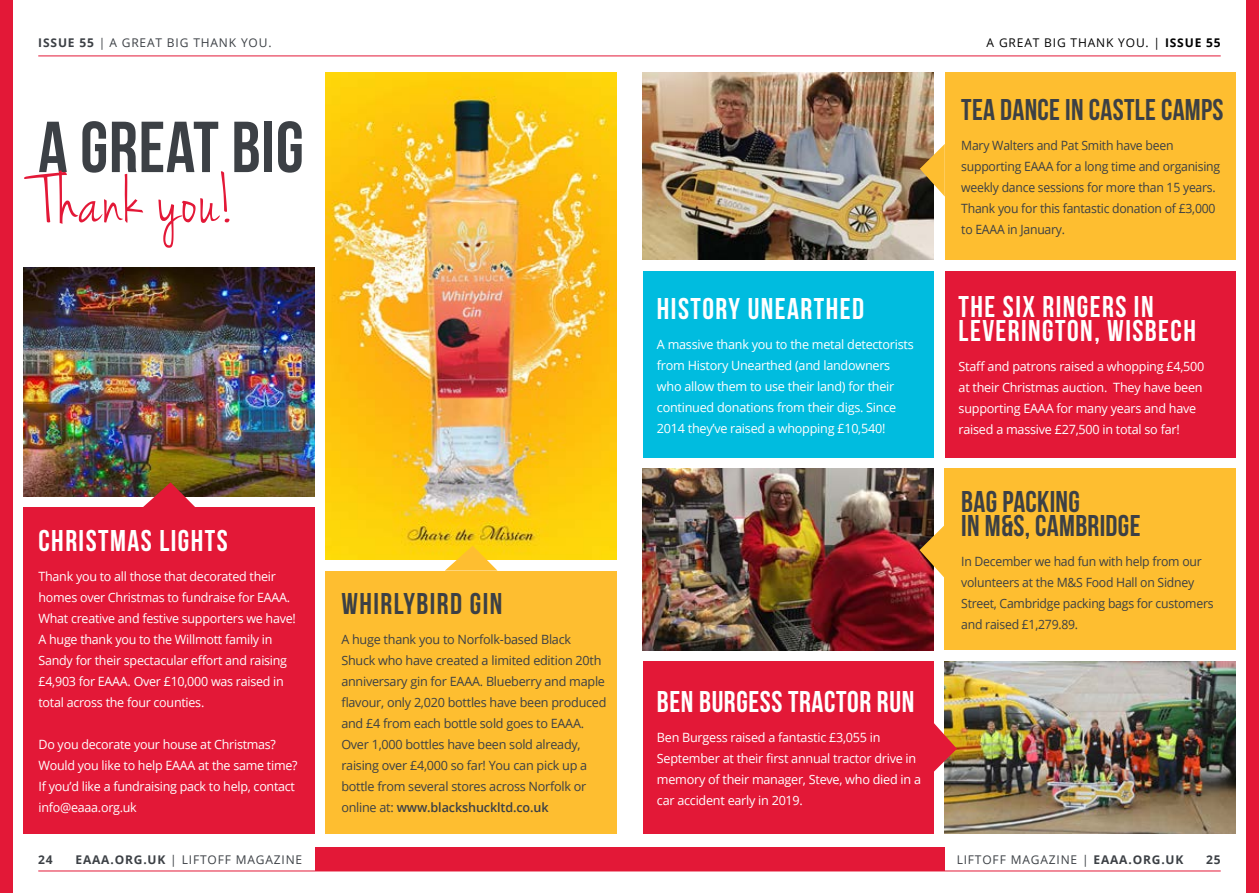
<style>
.page{position:relative;width:1259px;height:893px;background:#fff}
.page>*{position:absolute;margin:0;border:0;box-sizing:border-box;transform-origin:0 0}
.t1{font:700 72px "Bebas Neue";letter-spacing:.01em;color:#3c4045}
.t2{font:72px "Jenna Sue";letter-spacing:.03em;color:#e31837}
.t3{font:700 30px/24px "Bebas Neue";letter-spacing:.05em;color:#fff}
.t4{font:700 30px/24px "Bebas Neue";letter-spacing:.01em;color:#3c4045}
.t5{font:700 30px "Bebas Neue";letter-spacing:.02em;color:#fff}
.t6{font:700 30px "Bebas Neue";letter-spacing:.05em;color:#3c4045}
.t7{font:12.75px/21px "Open Sans";letter-spacing:-.02em;color:#fff}
.t8{font:12.75px/21px "Open Sans";letter-spacing:-.02em;color:#3c4045}
.t9{font:12.75px/21px "Open Sans";letter-spacing:-.02em;color:#3c4045;scale:.96 1}
.t10{font:12px "Open Sans";letter-spacing:.07em;color:#3c4045}
.t11{font:12px "Open Sans";letter-spacing:.07em;color:#000}
.t12{font:700 12px "Open Sans";color:#3c4045}
.s1{font-weight:700}
.s2{font-weight:600}
</style>
<div class="page">
<img style="left:944px;top:661px;width:291px;height:172px">
<hr style="left:38px;top:56px;width:1182px;height:1px;background:#e31837">
<div style="left:0;top:0;width:13px;height:893px;background:#e31837"></div>
<div style="left:1246px;top:0;width:13px;height:893px;background:#e31837"></div>
<img style="left:642px;top:72px;width:291px;height:188px">
<img style="left:642px;top:469px;width:291px;height:181px">
<div style="left:325px;top:571px;width:292px;height:262px;background:#febe30"></div>
<div style="left:944px;top:72px;width:291px;height:188px;background:#febe30"></div>
<div style="left:944px;top:469px;width:291px;height:181px;background:#febe30"></div>
<img style="left:23px;top:268px;width:292px;height:229px">
<svg style="left:143px;top:482px;width:52px;height:25px"></svg>
<div style="left:23px;top:507px;width:292px;height:326px;background:#e31837"></div>
<svg style="left:920px;top:144px;width:24px;height:53px"></svg>
<svg style="left:919px;top:525px;width:25px;height:53px"></svg>
<div style="left:643px;top:271px;width:291px;height:187px;background:#00bcdf"></div>
<div style="left:944px;top:271px;width:291px;height:187px;background:#e31837"></div>
<div style="left:643px;top:661px;width:291px;height:172px;background:#e31837"></div>
<svg style="left:934px;top:721px;width:23px;height:53px"></svg>
<img style="left:325px;top:72px;width:292px;height:487px">
<svg style="left:445px;top:546px;width:52px;height:25px"></svg>
<div style="left:315px;top:848px;width:629px;height:23px;background:#e31837"></div>
<hr style="left:38px;top:871px;width:1182px;height:1px;background:#e31837">
<p class="t10" style="left:38px;top:34px;width:235px"><span class="s1">ISSUE 55</span> | A GREAT BIG THANK YOU.</p>
<p class="t11" style="left:986px;top:35px;width:236px">A GREAT BIG THANK YOU. | <span class="s1">ISSUE 55</span></p>
<h1 class="t1" style="left:38px;top:108px;width:267px">A GREAT BIG</h1>
<h1 class="t2" style="left:38px;top:160px;width:199px">Thank you!</h1>
<h2 class="t3" style="left:38px;top:528px;width:191px">CHRISTMAS LIGHTS</h2>
<p class="t7" style="left:38px;top:566px;width:259px">Thank you to all those that decorated their homes over Christmas to fundraise for EAAA.<br>What creative and festive supporters we have!<br>A huge thank you to the Willmott family in Sandy for their spectacular effort and raising £4,903 for EAAA. Over £10,000 was raised in total across the four counties.</p>
<p class="t7" style="left:38px;top:734px;width:260px">Do you decorate your house at Christmas?<br>Would you like to help EAAA at the same time?<br>If you’d like a fundraising pack to help, contact info@eaaa.org.uk</p>
<p class="t12" style="left:38px;top:851px;width:16px">24</p>
<p class="t10" style="left:75px;top:851px;width:228px"><span class="s1">EAAA.ORG.UK</span> | LIFTOFF MAGAZINE</p>
<h2 class="t6" style="left:341px;top:587px;width:162px">WHIRLYBIRD GIN</h2>
<p class="t8" style="left:341px;top:629px;width:267px">A huge thank you to Norfolk-based Black Shuck who have created a limited edition 20th anniversary gin for EAAA. Blueberry and maple flavour, only 2,020 bottles have been produced and £4 from each bottle sold goes to EAAA.<br>Over 1,000 bottles have been sold already, raising over £4,000 so far! You can pick up a bottle from several stores across Norfolk or online at: <span class="s2">www.blackshuckltd.co.uk</span></p>
<h2 class="t3" style="left:657px;top:296px;width:209px">HISTORY UNEARTHED</h2>
<p class="t7" style="left:657px;top:333px;width:258px">A massive thank you to the metal detectorists from History Unearthed (and landowners who allow them to use their land) for their continued donations from their digs. Since 2014 they’ve raised a whopping £10,540!</p>
<h2 class="t5" style="left:657px;top:685px;width:259px">BEN BURGESS TRACTOR RUN</h2>
<p class="t7" style="left:657px;top:726px;width:266px">Ben Burgess raised a fantastic £3,055 in September at their first annual tractor drive in memory of their manager, Steve, who died in a car accident early in 2019.</p>
<h2 class="t4" style="left:961px;top:98px;width:264px">TEA DANCE IN CASTLE CAMPS</h2>
<p class="t9" style="left:961px;top:135px;width:271px">Mary Walters and Pat Smith have been supporting EAAA for a long time and organising weekly dance sessions for more than 15 years.<br>Thank you for this fantastic donation of £3,000 to EAAA in January.</p>
<h2 class="t3" style="left:958px;top:295px;width:239px">THE SIX RINGERS IN<br>LEVERINGTON, WISBECH</h2>
<p class="t7" style="left:958px;top:356px;width:247px">Staff and patrons raised a whopping £4,500 at their Christmas auction. They have been supporting EAAA for many years and have raised a massive £27,500 in total so far!</p>
<h2 class="t4" style="left:961px;top:489px;width:181px">BAG PACKING<br>IN M&amp;S, CAMBRIDGE</h2>
<p class="t9" style="left:961px;top:551px;width:264px">In December we had fun with help from our volunteers at the M&amp;S Food Hall on Sidney Street, Cambridge packing bags for customers and raised £1,279.89.</p>
<p class="t10" style="left:956px;top:851px;width:228px">LIFTOFF MAGAZINE | <span class="s1">EAAA.ORG.UK</span></p>
<p class="t12" style="left:1206px;top:851px;width:16px">25</p>
</div>
